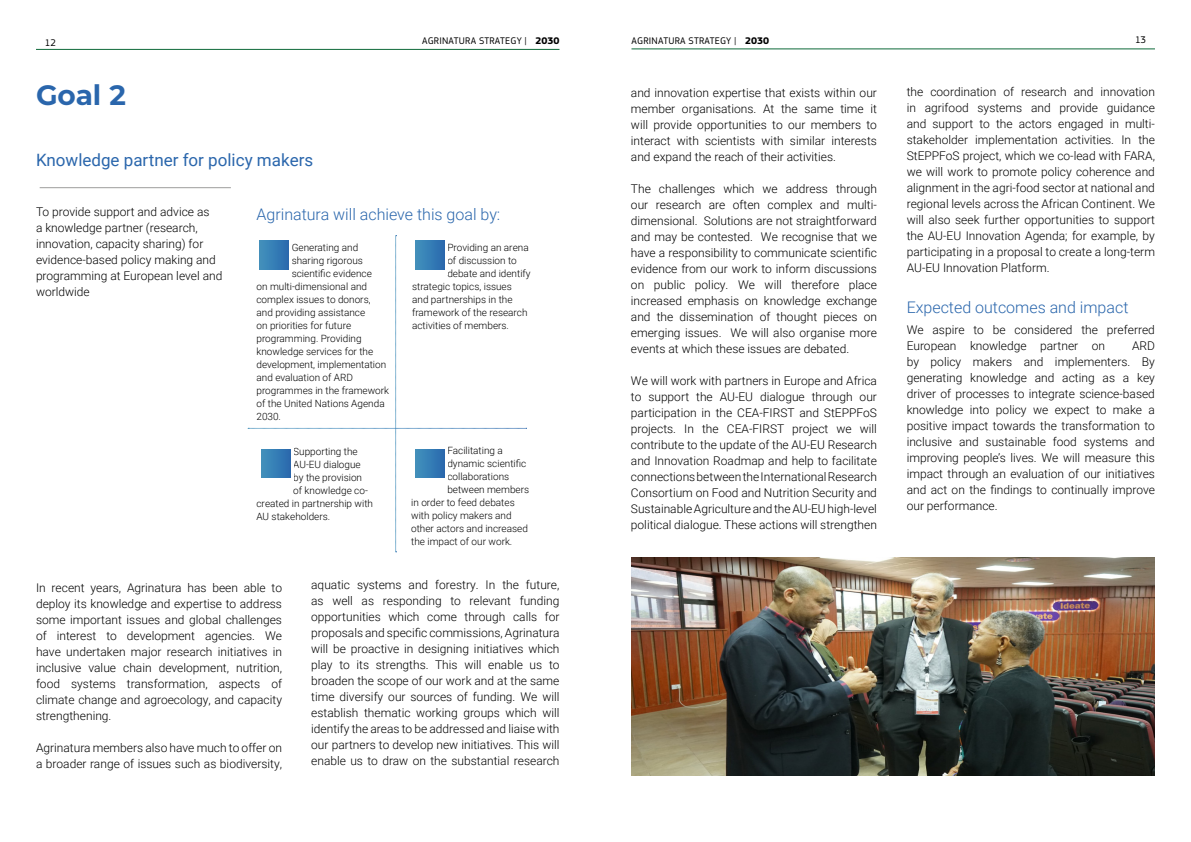
<style>
.page{position:relative;width:1191px;height:842px;background:#fff}
.page>*{position:absolute;margin:0;border:0;box-sizing:border-box;transform-origin:0 0}
.t1{font:700 28px "Montserrat";color:#2a66ac}
.t2{font:17px "Roboto";color:#2a66ac}
.t3{font:300 16px "Roboto";color:#2a66ac}
.t4{font:300 12px/16px "Roboto";color:#000;text-align:justify}
.t5{font:300 10px "Roboto";color:#000}
.t6{font:10px "EC Square Sans Pro";letter-spacing:.02em;color:#000}
.s1{font-weight:700}
</style>
<div class="page">
<hr style="left:36px;top:49px;width:523px;height:1px;background:#0e6939">
<hr style="left:631px;top:48px;width:524px;height:1px;background:#0e6939">
<svg style="left:248px;top:235px;width:279px;height:318px"></svg>
<hr style="left:40px;top:187px;width:191px;height:1px;background:#9d9d9c">
<svg style="left:256px;top:235px;width:36px;height:39px"></svg>
<div style="left:260px;top:241px;width:28px;height:28px;background:linear-gradient(to right,#4291bd,#2b6caf)"></div>
<svg style="left:412px;top:235px;width:35px;height:39px"></svg>
<svg style="left:415px;top:241px;width:29px;height:28px"></svg>
<div style="left:412px;top:444px;width:35px;height:39px;background:#fff"></div>
<svg style="left:415px;top:449px;width:29px;height:29px"></svg>
<div style="left:258px;top:444px;width:35px;height:39px;background:#fff"></div>
<svg style="left:261px;top:449px;width:29px;height:29px"></svg>
<img style="left:631px;top:558px;width:524px;height:217px">
<p class="t6" style="left:45px;top:37px;width:13px">12</p>
<p class="t6" style="left:422px;top:34px;width:139px">AGRINATURA STRATEGY | <span class="s1">2030</span></p>
<p class="t6" style="left:631px;top:34px;width:139px">AGRINATURA STRATEGY | <span class="s1">2030</span></p>
<p class="t6" style="left:1135px;top:34px;width:13px">13</p>
<h1 class="t1" style="left:36px;top:75px;width:91px">Goal 2</h1>
<h2 class="t2" style="left:36px;top:148px;width:279px">Knowledge partner for policy makers</h2>
<h3 class="t3" style="left:256px;top:203px;width:245px">Agrinatura will achieve this goal by:</h3>
<p class="t4" style="left:36px;top:203px;width:188px;text-align:left">To provide support and advice as<br>a knowledge partner (research, innovation, capacity sharing) for evidence-based policy making and programming at European level and worldwide</p>
<p class="t5" style="left:292px;top:240px;width:68px">Generating and</p>
<p class="t5" style="left:292px;top:253px;width:73px">sharing rigorous</p>
<p class="t5" style="left:292px;top:266px;width:82px">scientific evidence</p>
<p class="t5" style="left:256px;top:279px;width:112px">on multi-dimensional and</p>
<p class="t5" style="left:256px;top:292px;width:116px">complex issues to donors,</p>
<p class="t5" style="left:256px;top:305px;width:110px">and providing assistance</p>
<p class="t5" style="left:256px;top:318px;width:96px">on priorities for future</p>
<p class="t5" style="left:256px;top:331px;width:107px">programming. Providing</p>
<p class="t5" style="left:256px;top:344px;width:118px">knowledge services for the</p>
<p class="t5" style="left:256px;top:357px;width:131px">development, implementation</p>
<p class="t5" style="left:256px;top:370px;width:98px">and evaluation of ARD</p>
<p class="t5" style="left:256px;top:383px;width:134px">programmes in the framework</p>
<p class="t5" style="left:256px;top:396px;width:130px">of the United Nations Agenda</p>
<p class="t5" style="left:256px;top:409px;width:26px">2030.</p>
<p class="t5" style="left:293px;top:444px;width:66px">Supporting the</p>
<p class="t5" style="left:293px;top:457px;width:69px">AU-EU dialogue</p>
<p class="t5" style="left:293px;top:470px;width:70px">by the provision</p>
<p class="t5" style="left:293px;top:483px;width:76px">of knowledge co-</p>
<p class="t5" style="left:256px;top:496px;width:118px">created in partnership with</p>
<p class="t5" style="left:256px;top:509px;width:75px">AU stakeholders.</p>
<p class="t5" style="left:447px;top:240px;width:83px">Providing an arena</p>
<p class="t5" style="left:447px;top:253px;width:71px">of discussion to</p>
<p class="t5" style="left:447px;top:266px;width:85px">debate and identify</p>
<p class="t5" style="left:412px;top:279px;width:101px">strategic topics, issues</p>
<p class="t5" style="left:412px;top:292px;width:102px">and partnerships in the</p>
<p class="t5" style="left:412px;top:305px;width:117px">framework of the research</p>
<p class="t5" style="left:412px;top:318px;width:98px">activities of members.</p>
<p class="t5" style="left:447px;top:444px;width:57px">Facilitating a</p>
<p class="t5" style="left:447px;top:457px;width:80px">dynamic scientific</p>
<p class="t5" style="left:447px;top:470px;width:63px">collaborations</p>
<p class="t5" style="left:447px;top:483px;width:83px">between members</p>
<p class="t5" style="left:411px;top:496px;width:105px">in order to feed debates</p>
<p class="t5" style="left:411px;top:509px;width:102px">with policy makers and</p>
<p class="t5" style="left:411px;top:522px;width:118px">other actors and increased</p>
<p class="t5" style="left:411px;top:535px;width:103px">the impact of our work.</p>
<p class="t4" style="left:36px;top:579px;width:247px">In recent years, Agrinatura has been able to deploy its knowledge and expertise to address some important issues and global challenges of interest to development agencies. We have undertaken major research initiatives in inclusive value chain development, nutrition, food systems transformation, aspects of climate change and agroecology, and capacity strengthening.</p>
<p class="t4" style="left:36px;top:739px;width:247px">Agrinatura members also have much to offer on a broader range of issues such as biodiversity,</p>
<p class="t4" style="left:311px;top:576px;width:250px">aquatic systems and forestry. In the future, as well as responding to relevant funding opportunities which come through calls for proposals and specific commissions, Agrinatura will be proactive in designing initiatives which play to its strengths. This will enable us to broaden the scope of our work and at the same time diversify our sources of funding. We will establish thematic working groups which will identify the areas to be addressed and liaise with our partners to develop new initiatives. This will enable us to draw on the substantial research</p>
<p class="t4" style="left:631px;top:84px;width:247px">and innovation expertise that exists within our member organisations. At the same time it will provide opportunities to our members to interact with scientists with similar interests and expand the reach of their activities.</p>
<p class="t4" style="left:631px;top:180px;width:247px">The challenges which we address through our research are often complex and multi&shy;dimensional. Solutions are not straightforward and may be contested. We recognise that we have a responsibility to communicate scientific evidence from our work to inform discussions on public policy. We will therefore place increased emphasis on knowledge exchange and the dissemination of thought pieces on emerging issues. We will also organise more events at which these issues are debated.</p>
<p class="t4" style="left:631px;top:372px;width:247px">We will work with partners in Europe and Africa to support the AU-EU dialogue through our participation in the CEA-FIRST and StEPPFoS projects. In the CEA-FIRST project we will contribute to the update of the AU-EU Research and Innovation Roadmap and help to facilitate connections between the International Research Consortium on Food and Nutrition Security and Sustainable Agriculture and the AU-EU high-level political dialogue. These actions will strengthen</p>
<p class="t4" style="left:906px;top:84px;width:250px">the coordination of research and innovation in agrifood systems and provide guidance and support to the actors engaged in multi&shy;stakeholder implementation activities. In the StEPPFoS project, which we co-lead with FARA, we will work to promote policy coherence and alignment in the agri-food sector at national and regional levels across the African Continent. We will also seek further opportunities to support the AU-EU Innovation Agenda; for example, by participating in a proposal to create a long-term AU-EU Innovation Platform.</p>
<h3 class="t3" style="left:906px;top:296px;width:223px">Expected outcomes and impact</h3>
<p class="t4" style="left:906px;top:322px;width:250px">We aspire to be considered the preferred<br>European knowledge partner on</p>
<p class="t4" style="left:906px;top:338px;width:250px;text-indent:225px">ARD by policy makers and implementers. By generating knowledge and acting as a key driver of processes to integrate science-based knowledge into policy we expect to make a positive impact towards the transformation to inclusive and sustainable food systems and improving people’s lives. We will measure this impact through an evaluation of our initiatives and act on the findings to continually improve our performance.</p>
</div>
